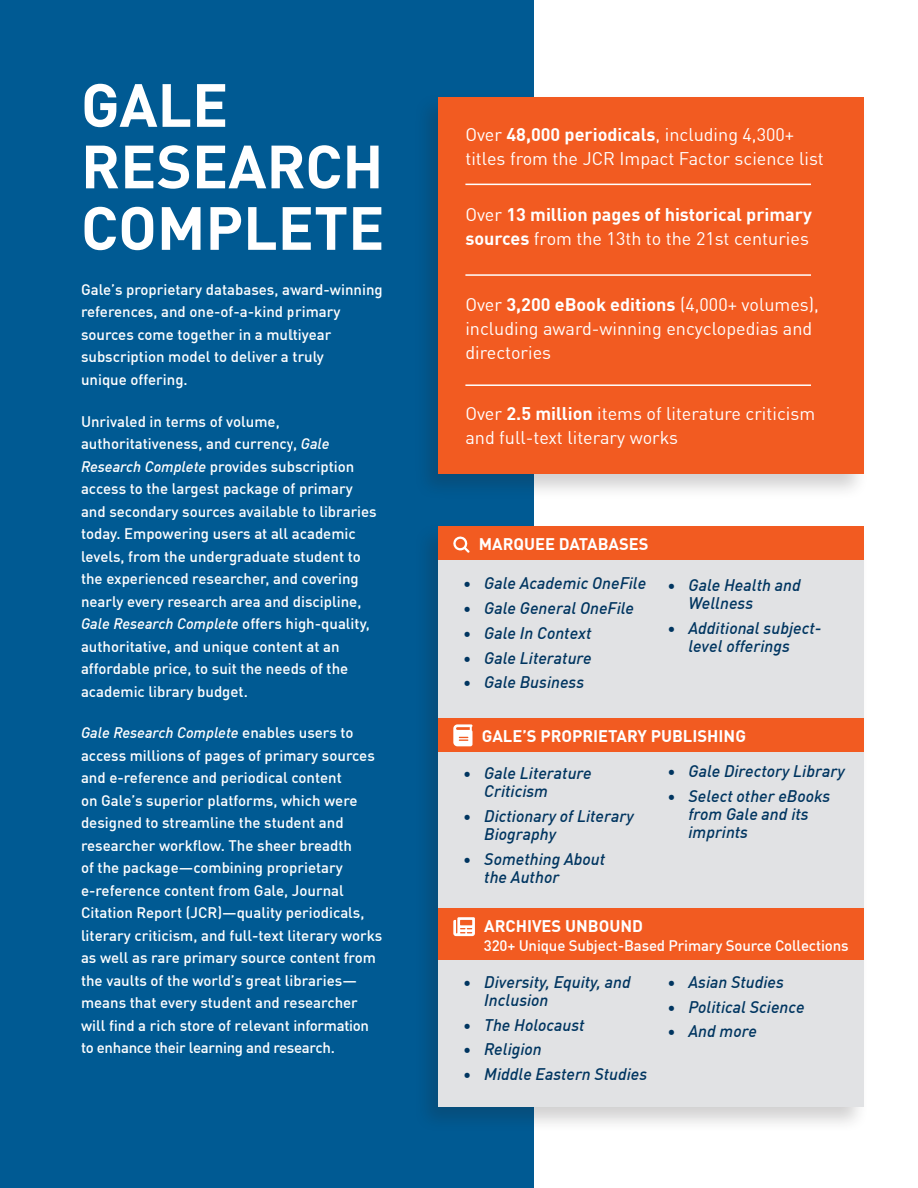
<style>
.page{position:relative;width:918px;height:1188px;background:#fff}
.page>*{position:absolute;margin:0;border:0;box-sizing:border-box;transform-origin:0 0}
.t1{font:700 60px/61.5px "DIN Offc";color:#fff}
.t2{font:18px/24px "DIN Offc";color:#fff}
.t3{font:700 18px/24px "DIN Offc";color:#fff}
.t4{font:italic 500 16.5px/18px "DIN Offc";color:#003560}
.t5{font:700 16.5px "DIN Offc";color:#fff}
.t6{font:500 15px/22.5px "DIN Offc";color:#fff}
.s1{font-style:italic}
.s2{font-weight:700}
.s3{font-weight:400}
</style>
<div class="page">
<div style="left:0;top:0;width:534px;height:1188px;background:#005a93"></div>
<div style="left:413px;top:522px;width:456px;height:612px;background:#231f20;opacity:.21"></div>
<div style="left:439px;top:526px;width:425px;height:581px;background:#e1e2e4"></div>
<div style="left:413px;top:93px;width:456px;height:407px;background:#231f20;opacity:.21"></div>
<div style="left:439px;top:97px;width:425px;height:377px;background:#f25b21"></div>
<hr style="left:292px;top:216px;width:1px;height:240px;background:#fff">
<div style="left:438px;top:526px;width:426px;height:34px;background:#f25b21"></div>
<div style="left:438px;top:719px;width:426px;height:33px;background:#f25b21"></div>
<div style="left:438px;top:909px;width:426px;height:51px;background:#f25b21"></div>
<svg style="left:453px;top:536px;width:17px;height:17px"></svg>
<svg style="left:453px;top:724px;width:19px;height:22px"></svg>
<svg style="left:453px;top:917px;width:22px;height:19px"></svg>
<hr style="left:465px;top:367px;width:346px;height:2px;background:#fff">
<hr style="left:465px;top:274px;width:346px;height:2px;background:#fff">
<hr style="left:465px;top:184px;width:346px;height:1px;background:#fff">
<hr style="left:465px;top:384px;width:346px;height:2px;background:#fff">
<p class="t1" style="left:81px;top:74px;width:305px">GALE<br>RESEARCH<br>COMPLETE</p>
<p class="t6" style="left:81px;top:278px;width:303px">Gale’s proprietary databases, award-winning references, and one-of-a-kind primary sources come together in a multiyear subscription model to deliver a truly<br>unique offering.</p>
<p class="t6" style="left:81px;top:410px;width:297px">Unrivaled in terms of volume, authoritativeness, and currency, <span class="s1">Gale Research Complete</span> provides subscription access to the largest package of primary and secondary sources available to libraries today. Empowering users at all academic levels, from the undergraduate student to the experienced researcher, and covering nearly every research area and discipline, <span class="s1">Gale Research Complete</span> offers high-quality, authoritative, and unique content at an affordable price, to suit the needs of the academic library budget.</p>
<p class="t6" style="left:81px;top:722px;width:303px"><span class="s1">Gale Research Complete</span> enables users to access millions of pages of primary sources and e-reference and periodical content<br>on Gale’s superior platforms, which were designed to streamline the student and researcher workflow. The sheer breadth<br>of the package—combining proprietary e-reference content from Gale, Journal Citation Report (JCR)—quality periodicals, literary criticism, and full-text literary works as well as rare primary source content from the vaults of the world’s great libraries— means that every student and researcher will find a rich store of relevant information to enhance their learning and research.</p>
<p class="t2" style="left:465px;top:123px;width:360px">Over <span class="s2">48,000 periodicals</span>, including 4,300+ titles from the JCR Impact Factor science list</p>
<p class="t3" style="left:465px;top:203px;width:348px"><span class="s3">Over</span> 13 million pages of historical primary sources <span class="s3">from the 13th to the 21st centuries</span></p>
<p class="t2" style="left:465px;top:292px;width:355px">Over <span class="s2">3,200 eBook editions</span> (4,000+ volumes), including award-winning encyclopedias and directories</p>
<p class="t2" style="left:465px;top:401px;width:351px">Over <span class="s2">2.5 million</span> items of literature criticism and full-text literary works</p>
<p class="t5" style="left:479px;top:533px;width:171px">MARQUEE DATABASES</p>
<p class="t4" style="left:463px;top:574px;width:184px">• Gale Academic OneFile</p>
<p class="t4" style="left:463px;top:599px;width:172px">• Gale General OneFile</p>
<p class="t4" style="left:463px;top:624px;width:130px">• Gale In Context</p>
<p class="t4" style="left:463px;top:649px;width:130px">• Gale Literature</p>
<p class="t4" style="left:463px;top:673px;width:122px">• Gale Business</p>
<p class="t4" style="left:688px;top:577px;width:114px;text-indent:-21px">• Gale Health and<br>Wellness</p>
<p class="t4" style="left:688px;top:619px;width:134px;text-indent:-21px">• Additional subject&shy;level offerings</p>
<p class="t5" style="left:482px;top:725px;width:266px">GALE’S PROPRIETARY PUBLISHING</p>
<p class="t4" style="left:484px;top:765px;width:109px;text-indent:-21px">• Gale Literature<br>Criticism</p>
<p class="t4" style="left:484px;top:807px;width:151px;text-indent:-21px">• Dictionary of Literary<br>Biography</p>
<p class="t4" style="left:484px;top:850px;width:122px;text-indent:-21px">• Something About the Author</p>
<p class="t4" style="left:668px;top:762px;width:179px">• Gale Directory Library</p>
<p class="t4" style="left:688px;top:787px;width:143px;text-indent:-21px">• Select other eBooks from Gale and its imprints</p>
<p class="t5" style="left:484px;top:915px;width:160px">ARCHIVES UNBOUND</p>
<p class="t6" style="left:484px;top:935px;width:366px">320+ Unique Subject-Based Primary Source Collections</p>
<p class="t4" style="left:484px;top:973px;width:148px;text-indent:-21px">• Diversity, Equity, and<br>Inclusion</p>
<p class="t4" style="left:463px;top:1016px;width:123px">• The Holocaust</p>
<p class="t4" style="left:463px;top:1040px;width:80px">• Religion</p>
<p class="t4" style="left:463px;top:1065px;width:185px">• Middle Eastern Studies</p>
<p class="t4" style="left:668px;top:973px;width:118px">• Asian Studies</p>
<p class="t4" style="left:668px;top:998px;width:139px">• Political Science</p>
<p class="t4" style="left:668px;top:1022px;width:91px">• And more</p>
</div>
